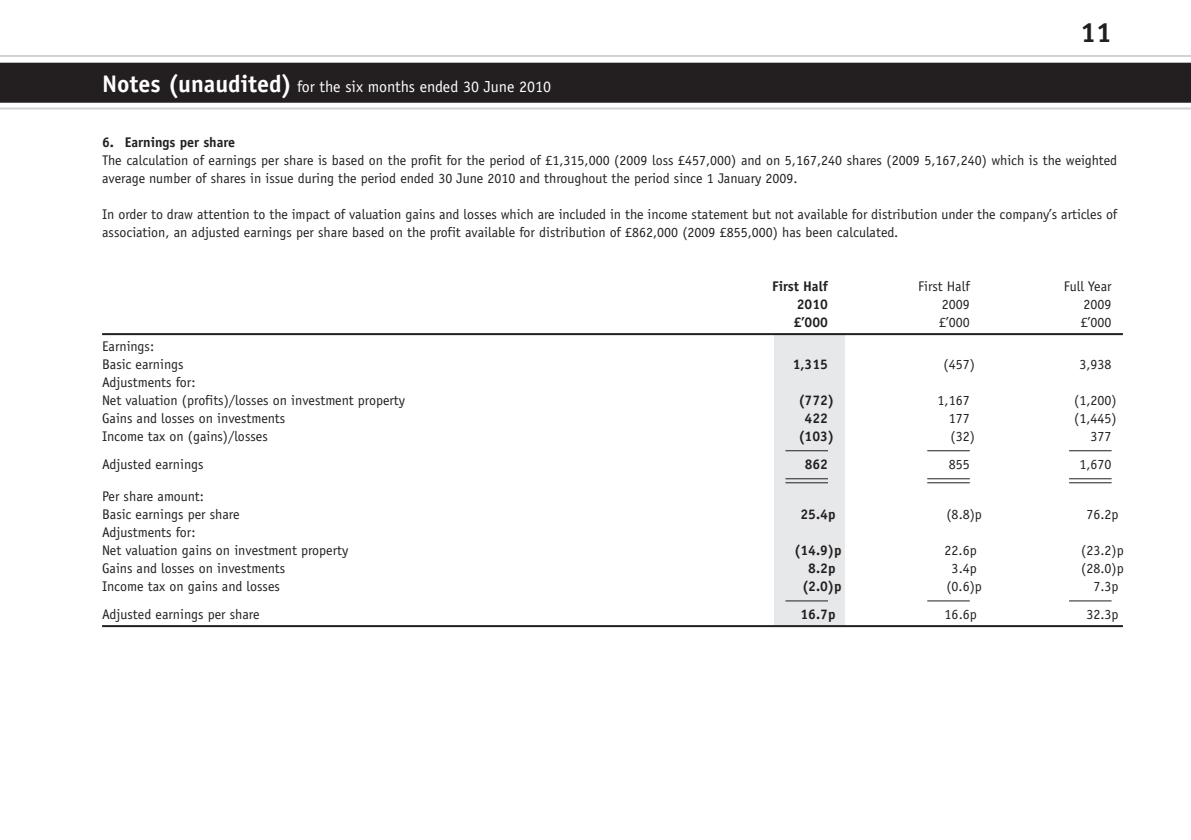
<style>
.page{position:relative;width:1191px;height:840px;background:#fff}
.page>*{position:absolute;margin:0;border:0;box-sizing:border-box;transform-origin:0 0}
.t1{font:700 28px "Officina Sans";color:#231f20}
.t2{font:16px "Officina Sans";color:#fff}
.t3{font:14px/18px "Officina Sans";color:#231f20}
.t4{font:700 14px "Officina Sans";color:#231f20}
.s1{font-weight:700;font-size:24px}
</style>
<div class="page">
<div style="left:0;top:63px;width:1191px;height:40px;background:#231f20"></div>
<hr style="left:0;top:55px;width:1191px;height:2px;background:#d1d2d4">
<hr style="left:0;top:107px;width:1191px;height:2px;background:#d1d2d4">
<div style="left:774px;top:332px;width:71px;height:293px;background:#e7e8e9"></div>
<hr style="left:102px;top:333px;width:1021px;height:2px;background:#231f20">
<hr style="left:102px;top:624px;width:1021px;height:2px;background:#231f20">
<hr style="left:785px;top:450px;width:43px;height:1px;background:#231f20">
<hr style="left:927px;top:450px;width:42px;height:1px;background:#231f20">
<hr style="left:1069px;top:450px;width:42px;height:1px;background:#231f20">
<hr style="left:785px;top:478px;width:43px;height:1px;background:#231f20">
<hr style="left:927px;top:478px;width:42px;height:1px;background:#231f20">
<hr style="left:1069px;top:478px;width:42px;height:1px;background:#231f20">
<hr style="left:785px;top:482px;width:43px;height:1px;background:#231f20">
<hr style="left:927px;top:482px;width:42px;height:1px;background:#231f20">
<hr style="left:1069px;top:482px;width:42px;height:1px;background:#231f20">
<hr style="left:785px;top:600px;width:43px;height:1px;background:#231f20">
<hr style="left:927px;top:600px;width:42px;height:1px;background:#231f20">
<hr style="left:1069px;top:600px;width:42px;height:1px;background:#231f20">
<p class="t2" style="left:102px;top:80px;width:450px"><span class="s1">Notes (unaudited)</span> for the six months ended 30 June 2010</p>
<h1 class="t1" style="left:1080px;top:22px;width:33px">11</h1>
<p class="t4" style="left:102px;top:137px;width:135px">6. Earnings per share</p>
<p class="t3" style="left:102px;top:152px;width:1016px">The calculation of earnings per share is based on the profit for the period of £1,315,000 (2009 loss £457,000) and on 5,167,240 shares (2009 5,167,240) which is the weighted average number of shares in issue during the period ended 30 June 2010 and throughout the period since 1 January 2009.</p>
<p class="t3" style="left:102px;top:206px;width:1017px">In order to draw attention to the impact of valuation gains and losses which are included in the income statement but not available for distribution under the company’s articles of association, an adjusted earnings per share based on the profit available for distribution of £862,000 (2009 £855,000) has been calculated.</p>
<p class="t3" style="left:102px;top:338px;width:83px">Earnings:<br>Basic earnings</p>
<p class="t3" style="left:102px;top:374px;width:304px">Adjustments for:<br>Net valuation (profits)/losses on investment property</p>
<p class="t4" style="left:772px;top:281px;width:57px">First Half</p>
<p class="t3" style="left:918px;top:278px;width:54px">First Half</p>
<p class="t3" style="left:1063px;top:278px;width:49px">Full Year</p>
<p class="t4" style="left:797px;top:299px;width:33px">2010</p>
<p class="t3" style="left:941px;top:296px;width:29px">2009</p>
<p class="t3" style="left:1083px;top:296px;width:29px">2009</p>
<p class="t4" style="left:793px;top:317px;width:36px">£’000</p>
<p class="t3" style="left:939px;top:314px;width:32px">£’000</p>
<p class="t3" style="left:1081px;top:314px;width:32px">£’000</p>
<p class="t4" style="left:792px;top:359px;width:37px">1,315</p>
<p class="t3" style="left:943px;top:356px;width:33px">(457)</p>
<p class="t3" style="left:1079px;top:356px;width:34px">3,938</p>
<p class="t4" style="left:798px;top:395px;width:37px">(772)</p>
<p class="t3" style="left:937px;top:392px;width:34px">1,167</p>
<p class="t3" style="left:1074px;top:392px;width:44px">(1,200)</p>
<p class="t3" style="left:102px;top:410px;width:185px">Gains and losses on investments</p>
<p class="t4" style="left:804px;top:413px;width:25px">422</p>
<p class="t3" style="left:948px;top:410px;width:22px">177</p>
<p class="t3" style="left:1074px;top:410px;width:44px">(1,445)</p>
<p class="t3" style="left:102px;top:428px;width:167px">Income tax on (gains)/losses</p>
<p class="t4" style="left:798px;top:431px;width:37px">(103)</p>
<p class="t3" style="left:950px;top:428px;width:26px">(32)</p>
<p class="t3" style="left:1090px;top:428px;width:22px">377</p>
<p class="t3" style="left:102px;top:456px;width:103px">Adjusted earnings</p>
<p class="t4" style="left:804px;top:459px;width:25px">862</p>
<p class="t3" style="left:948px;top:456px;width:22px">855</p>
<p class="t3" style="left:1079px;top:456px;width:34px">1,670</p>
<p class="t3" style="left:102px;top:488px;width:139px">Per share amount:<br>Basic earnings per share</p>
<p class="t4" style="left:800px;top:509px;width:37px">25.4p</p>
<p class="t3" style="left:946px;top:506px;width:37px">(8.8)p</p>
<p class="t3" style="left:1086px;top:506px;width:34px">76.2p</p>
<p class="t3" style="left:102px;top:524px;width:248px">Adjustments for:<br>Net valuation gains on investment property</p>
<p class="t4" style="left:794px;top:545px;width:49px">(14.9)p</p>
<p class="t3" style="left:944px;top:542px;width:34px">22.6p</p>
<p class="t3" style="left:1081px;top:542px;width:44px">(23.2)p</p>
<p class="t3" style="left:102px;top:560px;width:185px">Gains and losses on investments</p>
<p class="t4" style="left:808px;top:563px;width:29px">8.2p</p>
<p class="t3" style="left:951px;top:560px;width:27px">3.4p</p>
<p class="t3" style="left:1081px;top:560px;width:44px">(28.0)p</p>
<p class="t3" style="left:102px;top:578px;width:179px">Income tax on gains and losses</p>
<p class="t4" style="left:802px;top:581px;width:41px">(2.0)p</p>
<p class="t3" style="left:946px;top:578px;width:37px">(0.6)p</p>
<p class="t3" style="left:1093px;top:578px;width:27px">7.3p</p>
<p class="t3" style="left:102px;top:606px;width:159px">Adjusted earnings per share</p>
<p class="t4" style="left:800px;top:609px;width:37px">16.7p</p>
<p class="t3" style="left:944px;top:606px;width:34px">16.6p</p>
<p class="t3" style="left:1086px;top:606px;width:34px">32.3p</p>
</div>
